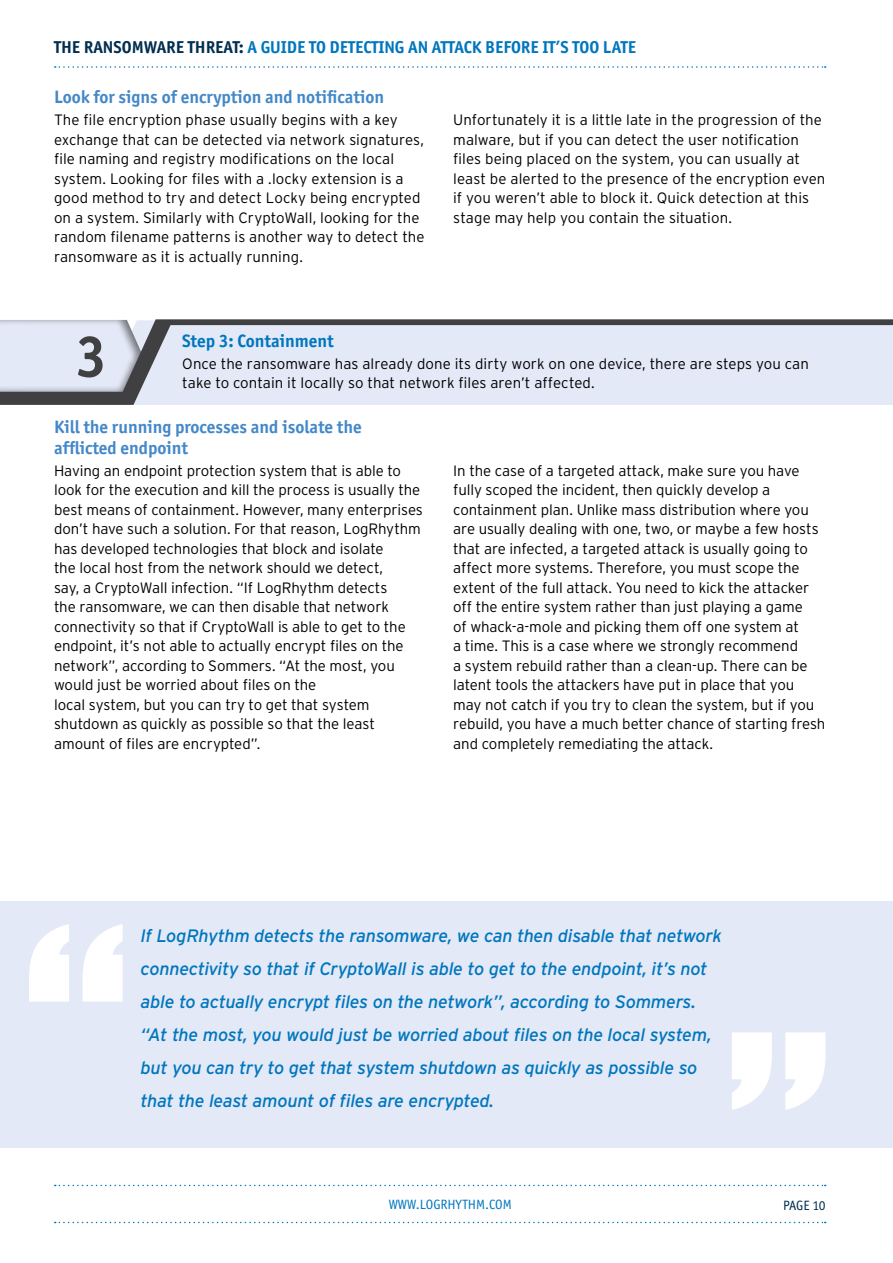
<style>
.page{position:relative;width:893px;height:1263px;background:#fff}
.page>*{position:absolute;margin:0;border:0;box-sizing:border-box;transform-origin:0 0}
.t1{font:700 58.65px "Officina Sans ITC Std";color:#404043}
.t2{font:italic 18px/33px "Interstate";letter-spacing:-.02em;color:#0076be}
.t3{font:700 18px/21px "Officina Sans ITC Std";color:#4488c8}
.t4{font:700 18px "Officina Sans ITC Std";color:#0076be}
.t5{font:700 17.25px "Officina Sans ITC Std";color:#0076be}
.t6{font:300 15px/19.5px "Interstate";letter-spacing:-.005em;color:#000}
.t7{font:13.5px "Officina Sans ITC Std";color:#0076be}
.t8{font:13.5px "Officina Sans ITC Std";letter-spacing:-.025em;color:#002e50}
.s1{color:#002e50}
</style>
<div class="page">
<svg style="left:55px;top:1222px;width:771px;height:1px"></svg>
<svg style="left:55px;top:1185px;width:771px;height:1px"></svg>
<svg style="left:55px;top:66px;width:771px;height:2px"></svg>
<div style="left:0;top:901px;width:893px;height:247px;background:#e3e9f6"></div>
<svg style="left:0;top:319px;width:893px;height:86px;background:#d2d8e4"></svg>
<svg style="left:29px;top:924px;width:94px;height:77px"></svg>
<svg style="left:732px;top:1032px;width:93px;height:78px"></svg>
<p class="t5" style="left:54px;top:36px;width:584px"><span class="s1">THE RANSOMWARE THREAT:</span> A GUIDE TO DETECTING AN ATTACK BEFORE IT’S TOO LATE</p>
<p class="t3" style="left:54px;top:86px;width:332px">Look for signs of encryption and notification</p>
<p class="t6" style="left:54px;top:110px;width:372px">The file encryption phase usually begins with a key exchange that can be detected via network signatures, file naming and registry modifications on the local system. Looking for files with a .locky extension is a good method to try and detect Locky being encrypted on a system. Similarly with CryptoWall, looking for the random filename patterns is another way to detect the ransomware as it is actually running.</p>
<p class="t6" style="left:453px;top:110px;width:374px">Unfortunately it is a little late in the progression of the malware, but if you can detect the user notification files being placed on the system, you can usually at least be alerted to the presence of the encryption even if you weren’t able to block it. Quick detection at this stage may help you contain the situation.</p>
<p class="t4" style="left:182px;top:329px;width:153px">Step 3: Containment</p>
<p class="t6" style="left:182px;top:354px;width:628px">Once the ransomware has already done its dirty work on one device, there are steps you can take to contain it locally so that network files aren’t affected.</p>
<p class="t3" style="left:54px;top:416px;width:309px">Kill the running processes and isolate the afflicted endpoint</p>
<p class="t6" style="left:54px;top:461px;width:370px">Having an endpoint protection system that is able to look for the execution and kill the process is usually the best means of containment. However, many enterprises don’t have such a solution. For that reason, LogRhythm has developed technologies that block and isolate<br>the local host from the network should we detect,<br>say, a CryptoWall infection. “If LogRhythm detects<br>the ransomware, we can then disable that network connectivity so that if CryptoWall is able to get to the endpoint, it’s not able to actually encrypt files on the network”, according to Sommers. “At the most, you would just be worried about files on the<br>local system, but you can try to get that system shutdown as quickly as possible so that the least amount of files are encrypted”.</p>
<p class="t6" style="left:453px;top:461px;width:374px">In the case of a targeted attack, make sure you have fully scoped the incident, then quickly develop a containment plan. Unlike mass distribution where you are usually dealing with one, two, or maybe a few hosts that are infected, a targeted attack is usually going to affect more systems. Therefore, you must scope the extent of the full attack. You need to kick the attacker off the entire system rather than just playing a game<br>of whack-a-mole and picking them off one system at<br>a time. This is a case where we strongly recommend<br>a system rebuild rather than a clean-up. There can be latent tools the attackers have put in place that you may not catch if you try to clean the system, but if you rebuild, you have a much better chance of starting fresh and completely remediating the attack.</p>
<h1 class="t1" style="left:75px;top:320px;width:33px">3</h1>
<p class="t2" style="left:141px;top:919px;width:583px">If LogRhythm detects the ransomware, we can then disable that network connectivity so that if CryptoWall is able to get to the endpoint, it’s not able to actually encrypt files on the network”, according to Sommers. “At the most, you would just be worried about files on the local system, but you can try to get that system shutdown as quickly as possible so that the least amount of files are encrypted.</p>
<p class="t7" style="left:389px;top:1196px;width:125px">WWW.LOGRHYTHM.COM</p>
<p class="t8" style="left:783px;top:1197px;width:44px">PAGE 10</p>
</div>
